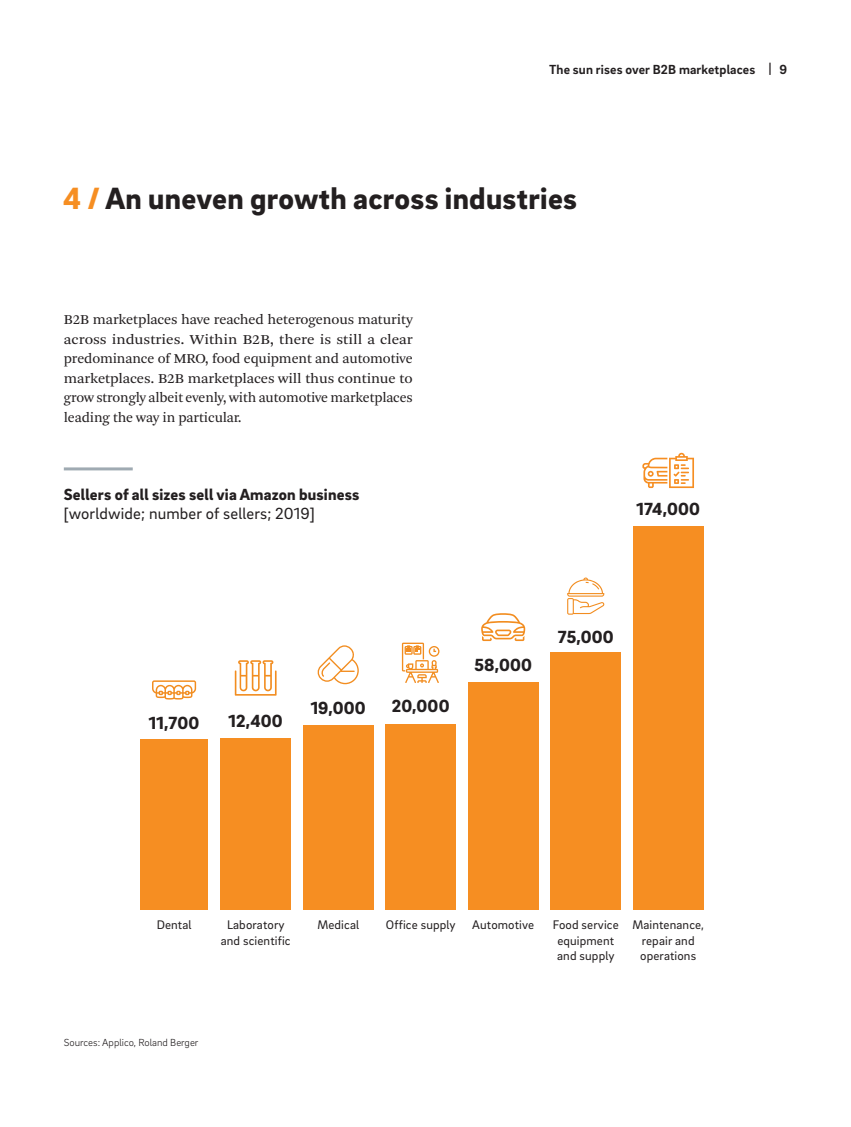
<style>
.page{position:relative;width:851px;height:1127px;background:#fff}
.page>*{position:absolute;margin:0;border:0;box-sizing:border-box;transform-origin:0 0}
.RB_FOC_Inside_Headli{font:900 31.5px "Brix Sans";letter-spacing:.01em;color:#231f20}
.RB_FOC_Graphic_Text{font:900 18px "Brix Sans";letter-spacing:.01em;color:#231f20}
.RB_FOC_Graphic_Headl{font:900 16.5px "Brix Sans";letter-spacing:.01em;color:#231f20}
.RB_FOC_Graphic_Headl-2{font:16.5px "Brix Sans";letter-spacing:.01em;color:#231f20}
.RB_FOC_Inside_Text_I{font:14.25px/19.5px "Arnhem Pro Blond";letter-spacing:-.01em;color:#231f20;text-align:justify}
.t1{font:700 13.5px "Brix Sans";letter-spacing:.01em;color:#231f20}
.RB_FOC_Graphic_Text-2{font:12.75px/15.3px "Brix Sans";letter-spacing:.01em;color:#231f20;text-align:center}
.RB_FOC_Graphic_Sourc{font:300 10.5px "Brix Sans";color:#231f20}
.s1{font-weight:900}
.s2{color:#f68e22}
</style>
<div class="page">
<div style="left:140px;top:739px;width:68px;height:170px;background:#f68e22"></div>
<div style="left:220px;top:738px;width:71px;height:171px;background:#f68e22"></div>
<div style="left:303px;top:725px;width:70px;height:184px;background:#f68e22"></div>
<div style="left:385px;top:723px;width:71px;height:186px;background:#f68e22"></div>
<div style="left:467px;top:682px;width:71px;height:227px;background:#f68e22"></div>
<div style="left:550px;top:652px;width:71px;height:257px;background:#f68e22"></div>
<div style="left:632px;top:526px;width:71px;height:383px;background:#f68e22"></div>
<svg style="left:317px;top:645px;width:42px;height:39px"></svg>
<svg style="left:481px;top:613px;width:44px;height:28px"></svg>
<svg style="left:402px;top:643px;width:37px;height:40px"></svg>
<svg style="left:152px;top:680px;width:44px;height:19px"></svg>
<svg style="left:235px;top:660px;width:41px;height:36px"></svg>
<svg style="left:567px;top:577px;width:37px;height:38px"></svg>
<svg style="left:642px;top:453px;width:52px;height:35px"></svg>
<hr style="left:64px;top:467px;width:69px;height:3px;background:#9faab2">
<p class="t1" style="left:549px;top:60px;width:239px">The sun rises over B2B marketplaces <span class="s1">|</span> 9</p>
<p class="RB_FOC_Inside_Headli" style="left:63px;top:177px;width:515px"><span class="s2">4 /</span> An uneven growth across industries</p>
<p class="RB_FOC_Inside_Text_I" style="left:64px;top:310px;width:350px">B2B marketplaces have reached heterogenous maturity across industries. Within B2B, there is still a clear predominance of MRO, food equipment and automotive marketplaces. B2B marketplaces will thus continue to grow strongly albeit evenly, with automotive marketplaces leading the way in particular.</p>
<p class="RB_FOC_Graphic_Headl" style="left:64px;top:483px;width:297px">Sellers of all sizes sell via Amazon business</p>
<p class="RB_FOC_Graphic_Headl-2" style="left:64px;top:503px;width:252px">[worldwide; number of sellers; 2019]</p>
<p class="RB_FOC_Graphic_Text" style="left:636px;top:497px;width:65px">174,000</p>
<p class="RB_FOC_Graphic_Text" style="left:149px;top:711px;width:52px">11,700</p>
<p class="RB_FOC_Graphic_Text" style="left:228px;top:709px;width:56px">12,400</p>
<p class="RB_FOC_Graphic_Text" style="left:310px;top:696px;width:57px">19,000</p>
<p class="RB_FOC_Graphic_Text" style="left:392px;top:694px;width:59px">20,000</p>
<p class="RB_FOC_Graphic_Text" style="left:474px;top:653px;width:59px">58,000</p>
<p class="RB_FOC_Graphic_Text" style="left:557px;top:624px;width:57px">75,000</p>
<p class="RB_FOC_Graphic_Text-2" style="left:157px;top:917px;width:36px">Dental</p>
<p class="RB_FOC_Graphic_Text-2" style="left:227px;top:917px;width:59px">Laboratory</p>
<p class="RB_FOC_Graphic_Text-2" style="left:221px;top:932px;width:71px">and scientific</p>
<p class="RB_FOC_Graphic_Text-2" style="left:317px;top:917px;width:43px">Medical</p>
<p class="RB_FOC_Graphic_Text-2" style="left:386px;top:917px;width:71px">Office supply</p>
<p class="RB_FOC_Graphic_Text-2" style="left:472px;top:917px;width:63px">Automotive</p>
<p class="RB_FOC_Graphic_Text-2" style="left:552px;top:917px;width:68px">Food service equipment</p>
<p class="RB_FOC_Graphic_Text-2" style="left:557px;top:947px;width:59px">and supply</p>
<p class="RB_FOC_Graphic_Text-2" style="left:632px;top:917px;width:73px">Maintenance,</p>
<p class="RB_FOC_Graphic_Text-2" style="left:640px;top:932px;width:57px;text-align:left">repair and operations</p>
<p class="RB_FOC_Graphic_Sourc" style="left:64px;top:1036px;width:136px">Sources: Applico, Roland Berger</p>
</div>
